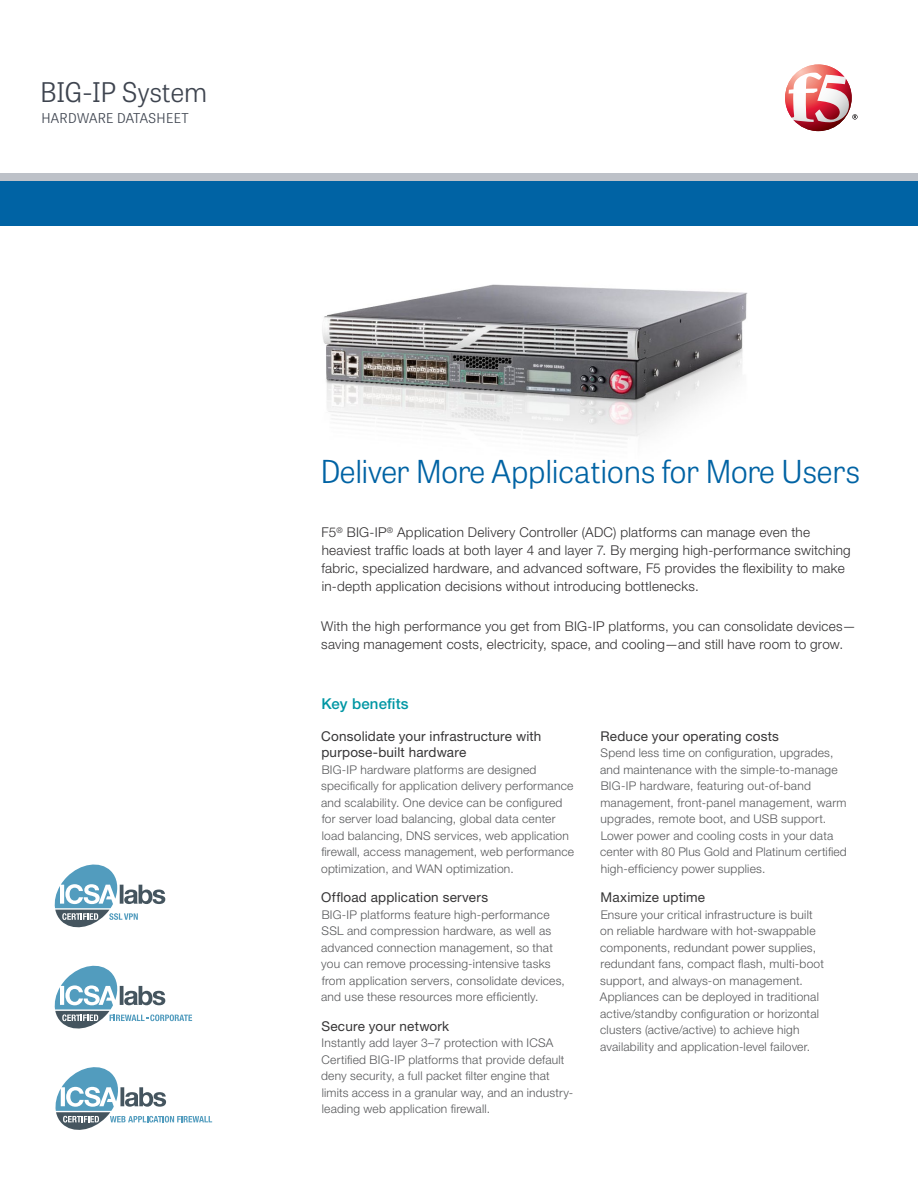
<style>
.page{position:relative;width:918px;height:1188px;background:#fff}
.page>*{position:absolute;margin:0;border:0;box-sizing:border-box;transform-origin:0 0}
.t1{font:300 31.5px "Tablet Gothic";letter-spacing:-.015em;color:#0063a4}
.t2{font:300 27px "Tablet Gothic";letter-spacing:-.01em;color:#3e444f}
.t3{font:500 15px "Helvetica Neue LT Std";letter-spacing:.01em;color:#0097a4}
.t4{font:300 13.5px/18px "Helvetica Neue LT Std";letter-spacing:.02em;color:#312f30}
.t5{font:13.5px/16.5px "Helvetica Neue LT Std";letter-spacing:.015em;color:#363536}
.t6{font:300 13.5px "Tablet Gothic";letter-spacing:.025em;color:#3e444f}
.t7{font:300 12px/16.5px "Helvetica Neue LT Std";letter-spacing:.02em;color:#57585a}
</style>
<div class="page">
<img style="left:322px;top:284px;width:426px;height:159px">
<svg style="left:785px;top:64px;width:72px;height:67px"></svg>
<div style="left:0;top:175px;width:918px;height:51px;background:#0063a4"></div>
<div style="left:0;top:174px;width:918px;height:7px;background:#bdc1c8"></div>
<svg style="left:54px;top:965px;width:138px;height:64px"></svg>
<svg style="left:54px;top:864px;width:111px;height:64px"></svg>
<svg style="left:55px;top:1067px;width:157px;height:63px"></svg>
<h2 class="t2" style="left:40px;top:74px;width:169px">BIG-IP System</h2>
<p class="t6" style="left:41px;top:109px;width:149px">HARDWARE DATASHEET</p>
<h1 class="t1" style="left:320px;top:450px;width:542px">Deliver More Applications for More Users</h1>
<p class="t4" style="left:321px;top:523px;width:531px">F5<sup>®</sup> BIG-IP<sup>®</sup> Application Delivery Controller (ADC) platforms can manage even the heaviest traffic loads at both layer 4 and layer 7. By merging high-performance switching fabric, specialized hardware, and advanced software, F5 provides the flexibility to make in-depth application decisions without introducing bottlenecks.</p>
<p class="t4" style="left:321px;top:617px;width:536px">With the high performance you get from BIG-IP platforms, you can consolidate devices— saving management costs, electricity, space, and cooling—and still have room to grow.</p>
<p class="t3" style="left:321px;top:695px;width:89px">Key benefits</p>
<p class="t5" style="left:321px;top:727px;width:222px">Consolidate your infrastructure with purpose-built hardware</p>
<p class="t7" style="left:321px;top:761px;width:254px">BIG-IP hardware platforms are designed specifically for application delivery performance and scalability. One device can be configured for server load balancing, global data center load balancing, DNS services, web application firewall, access management, web performance optimization, and WAN optimization.</p>
<p class="t5" style="left:321px;top:889px;width:168px">Offload application servers</p>
<p class="t7" style="left:321px;top:906px;width:245px">BIG-IP platforms feature high-performance SSL and compression hardware, as well as advanced connection management, so that you can remove processing-intensive tasks from application servers, consolidate devices, and use these resources more efficiently.</p>
<p class="t5" style="left:321px;top:1017px;width:129px">Secure your network</p>
<p class="t7" style="left:321px;top:1034px;width:254px">Instantly add layer 3–7 protection with ICSA Certified BIG-IP platforms that provide default deny security, a full packet filter engine that limits access in a granular way, and an industry&shy;leading web application firewall.</p>
<p class="t5" style="left:601px;top:727px;width:180px">Reduce your operating costs</p>
<p class="t7" style="left:600px;top:744px;width:248px">Spend less time on configuration, upgrades, and maintenance with the simple-to-manage BIG-IP hardware, featuring out-of-band management, front-panel management, warm upgrades, remote boot, and USB support.<br>Lower power and cooling costs in your data center with 80 Plus Gold and Platinum certified high-efficiency power supplies.</p>
<p class="t5" style="left:600px;top:889px;width:106px">Maximize uptime</p>
<p class="t7" style="left:600px;top:906px;width:225px">Ensure your critical infrastructure is built on reliable hardware with hot-swappable components, redundant power supplies, redundant fans, compact flash, multi-boot support, and always-on management.<br>Appliances can be deployed in traditional active/standby configuration or horizontal clusters (active/active) to achieve high availability and application-level failover.</p>
</div>
